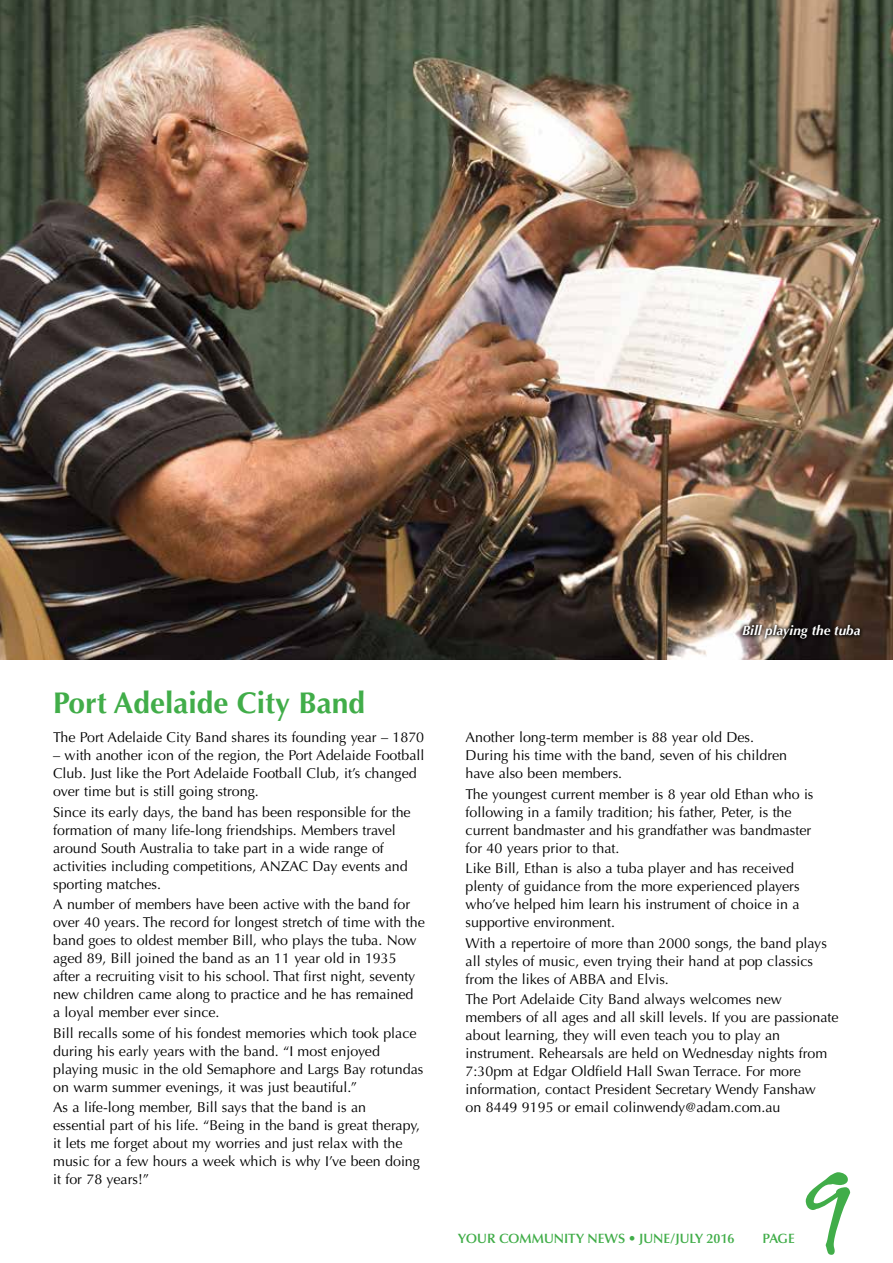
<style>
.page{position:relative;width:893px;height:1263px;background:#fff}
.page>*{position:absolute;margin:0;border:0;box-sizing:border-box;transform-origin:0 0}
.t1{font:120px "Gizmo";color:#41ad49}
.t2{font:700 30px "Optima LT Std";color:#41ad49}
.t3{font:14.25px/18px "Optima LT Std";color:#000}
.t4{font:600 13.5px "Optima LT Std";color:#41ad49}
.t5{font:italic 700 13.5px "Optima LT Std";color:#fff}
</style>
<div class="page">
<img style="left:0;top:0;width:893px;height:659px">
<svg style="left:738px;top:621px;width:127px;height:22px;background:#463c36"></svg>
<h2 class="t2" style="left:53px;top:685px;width:314px">Port Adelaide City Band</h2>
<p class="t3" style="left:53px;top:728px;width:373px">The Port Adelaide City Band shares its founding year – 1870</p>
<p class="t3" style="left:53px;top:746px;width:373px">– with another icon of the region, the Port Adelaide Football<br>Club. Just like the Port Adelaide Football Club, it’s changed over time but is still going strong.</p>
<p class="t3" style="left:53px;top:803px;width:359px">Since its early days, the band has been responsible for the formation of many life-long friendships. Members travel around South Australia to take part in a wide range of activities including competitions, ANZAC Day events and sporting matches.</p>
<p class="t3" style="left:53px;top:895px;width:373px">A number of members have been active with the band for over 40 years. The record for longest stretch of time with the band goes to oldest member Bill, who plays the tuba. Now aged 89, Bill joined the band as an 11 year old in 1935 after a recruiting visit to his school. That first night, seventy new children came along to practice and he has remained<br>a loyal member ever since.</p>
<p class="t3" style="left:53px;top:1024px;width:372px">Bill recalls some of his fondest memories which took place during his early years with the band. “I most enjoyed playing music in the old Semaphore and Largs Bay rotundas on warm summer evenings, it was just beautiful.”</p>
<p class="t3" style="left:53px;top:1099px;width:368px">As a life-long member, Bill says that the band is an essential part of his life. “Being in the band is great therapy, it lets me forget about my worries and just relax with the music for a few hours a week which is why I’ve been doing it for 78 years!”</p>
<p class="t5" style="left:742px;top:622px;width:120px">Bill playing the tuba</p>
<p class="t3" style="left:466px;top:728px;width:323px">Another long-term member is 88 year old Des.<br>During his time with the band, seven of his children have also been members.</p>
<p class="t3" style="left:466px;top:785px;width:349px">The youngest current member is 8 year old Ethan who is following in a family tradition; his father, Peter, is the current bandmaster and his grandfather was bandmaster for 40 years prior to that.</p>
<p class="t3" style="left:466px;top:859px;width:335px">Like Bill, Ethan is also a tuba player and has received plenty of guidance from the more experienced players who’ve helped him learn his instrument of choice in a supportive environment.</p>
<p class="t3" style="left:466px;top:934px;width:363px">With a repertoire of more than 2000 songs, the band plays all styles of music, even trying their hand at pop classics from the likes of ABBA and Elvis.</p>
<p class="t3" style="left:466px;top:990px;width:375px">The Port Adelaide City Band always welcomes new members of all ages and all skill levels. If you are passionate about learning, they will even teach you to play an instrument. Rehearsals are held on Wednesday nights from 7:30pm at Edgar Oldfield Hall Swan Terrace. For more information, contact President Secretary Wendy Fanshaw<br>on 8449 9195 or email colinwendy@adam.com.au</p>
<p class="t4" style="left:458px;top:1231px;width:278px">YOUR COMMUNITY NEWS • JUNE/JULY 2016</p>
<p class="t4" style="left:763px;top:1231px;width:34px">PAGE</p>
<h1 class="t1" style="left:803px;top:1144px;width:52px">9</h1>
</div>
